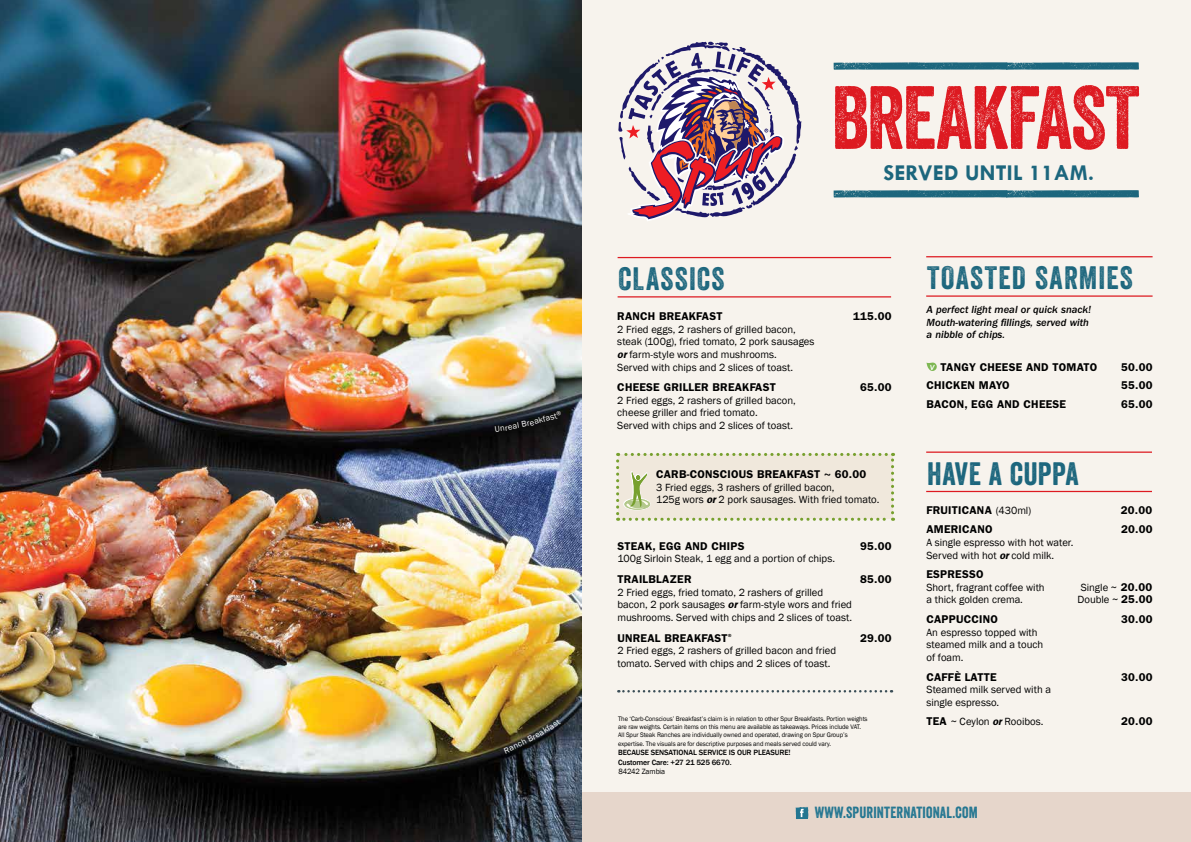
<style>
.page{position:relative;width:1191px;height:842px;background:#f7f3ed}
.page>*{position:absolute;margin:0;border:0;box-sizing:border-box;transform-origin:0 0}
.t1{font:86.7px "Veneer";letter-spacing:-.02em;color:#dd1a21}
.t2{font:31.4px "Veneer";letter-spacing:.04em;color:#1c667d}
.t3{font:31.4px "Veneer";letter-spacing:.01em;color:#1c667d}
.t4{font:700 22.8px "Tw Cen";letter-spacing:.01em;color:#1c667d}
.t5{font:15.7px "Veneer";letter-spacing:.01em;color:#237691}
.t6{font:600 11.3px "Franklin Gothic";letter-spacing:.02em;color:#000}
.t7{font:10.7px/12.6px "Franklin Gothic";color:#000}
.t8{font:italic 500 10.7px/12.6px "Franklin Gothic";color:#000}
.t9{font:500 7.8px/9.5px "Franklin Gothic";letter-spacing:-.01em;color:#000}
.t10{font:7.8px "Franklin Gothic";letter-spacing:-.01em;color:#000}
.t11{font:6.7px/8.4px "Franklin Gothic";letter-spacing:-.01em;color:#000}
.s1{font-weight:600;font-style:italic}
.s2{font-family:"Tw Cen";font-weight:700;font-style:italic;font-size:7.9px;color:#fff}
.s3{font-weight:400;font-size:10.7px}
.s4{font-weight:600;font-size:11.3px}
</style>
<div class="page">
<div style="left:582px;top:792px;width:609px;height:50px;background:#e6d6cb"></div>
<svg style="left:833px;top:62px;width:306px;height:8px"></svg>
<svg style="left:833px;top:190px;width:306px;height:7px"></svg>
<svg style="left:795px;top:807px;width:14px;height:12px"></svg>
<img style="left:0;top:0;width:582px;height:842px">
<hr style="left:617px;top:257px;width:274px;height:1px;background:#dd1a21">
<hr style="left:617px;top:296px;width:274px;height:1px;background:#dd1a21">
<svg style="left:616px;top:453px;width:278px;height:68px"></svg>
<hr style="left:926px;top:256px;width:226px;height:1px;background:#dd1a21">
<hr style="left:926px;top:295px;width:226px;height:2px;background:#dd1a21">
<svg style="left:926px;top:362px;width:11px;height:9px"></svg>
<hr style="left:926px;top:451px;width:226px;height:2px;background:#dd1a21">
<hr style="left:926px;top:491px;width:226px;height:1px;background:#dd1a21">
<svg style="left:618px;top:690px;width:274px;height:2px"></svg>
<svg style="left:618px;top:41px;width:183px;height:180px"></svg>
<svg style="left:495px;top:410px;width:66px;height:22px"></svg>
<svg style="left:504px;top:719px;width:57px;height:34px"></svg>
<h1 class="t1" style="left:831px;top:65px;width:310px">BREAKFAST</h1>
<h2 class="t2" style="left:618px;top:259px;width:108px">CLASSICS</h2>
<h3 class="t4" style="left:883px;top:159px;width:212px">SERVED UNTIL 11AM.</h3>
<h2 class="t2" style="left:927px;top:258px;width:207px">TOASTED SARMIES</h2>
<p class="t6" style="left:617px;top:309px;width:107px">RANCH BREAKFAST</p>
<p class="t6" style="left:853px;top:309px;width:40px">115.00</p>
<p class="t7" style="left:617px;top:323px;width:199px">2 Fried eggs, 2 rashers of grilled bacon, steak (100g), fried tomato, 2 pork sausages <span class="s1">or</span> farm-style wors and mushrooms.<br>Served with chips and 2 slices of toast.</p>
<p class="t6" style="left:617px;top:381px;width:160px">CHEESE GRILLER BREAKFAST</p>
<p class="t6" style="left:860px;top:381px;width:33px">65.00</p>
<p class="t7" style="left:617px;top:394px;width:180px">2 Fried eggs, 2 rashers of grilled bacon, cheese griller and fried tomato.<br>Served with chips and 2 slices of toast.</p>
<p class="t6" style="left:656px;top:467px;width:212px">CARB-CONSCIOUS BREAKFAST ~ 60.00</p>
<p class="t7" style="left:656px;top:481px;width:225px">3 Fried eggs, 3 rashers of grilled bacon,<br>125g wors <span class="s1">or</span> 2 pork sausages. With fried tomato.</p>
<p class="t6" style="left:617px;top:539px;width:129px">STEAK, EGG AND CHIPS</p>
<p class="t6" style="left:860px;top:539px;width:33px">95.00</p>
<p class="t7" style="left:617px;top:553px;width:219px">100g Sirloin Steak, 1 egg and a portion of chips.</p>
<p class="t6" style="left:617px;top:572px;width:75px">TRAILBLAZER</p>
<p class="t6" style="left:860px;top:572px;width:33px">85.00</p>
<p class="t7" style="left:617px;top:586px;width:236px">2 Fried eggs, fried tomato, 2 rashers of grilled bacon, 2 pork sausages <span class="s1">or</span> farm-style wors and fried mushrooms. Served with chips and 2 slices of toast.</p>
<p class="t6" style="left:617px;top:631px;width:117px">UNREAL BREAKFAST<sup>®</sup></p>
<p class="t6" style="left:860px;top:631px;width:33px">29.00</p>
<p class="t7" style="left:617px;top:645px;width:220px">2 Fried eggs, 2 rashers of grilled bacon and fried tomato. Served with chips and 2 slices of toast.</p>
<p class="t11" style="left:618px;top:714px;width:251px">The ‘Carb-Conscious’ Breakfast’s claim is in relation to other Spur Breakfasts. Portion weights are raw weights. Certain items on this menu are available as takeaways. Prices include VAT.<br>All Spur Steak Ranches are individually owned and operated, drawing on Spur Group’s expertise. The visuals are for descriptive purposes and meals served could vary.</p>
<p class="t9" style="left:618px;top:748px;width:174px">BECAUSE SENSATIONAL SERVICE IS OUR PLEASURE!<br>Customer Care: +27 21 525 6670.</p>
<p class="t10" style="left:618px;top:767px;width:48px">84242 Zambia</p>
<p class="t8" style="left:926px;top:304px;width:166px">A perfect light meal or quick snack!<br>Mouth-watering fillings, served with a nibble of chips.</p>
<p class="t6" style="left:930px;top:360px;width:169px"><span class="s2">V</span> TANGY CHEESE AND TOMATO</p>
<p class="t6" style="left:1121px;top:360px;width:33px">50.00</p>
<p class="t6" style="left:926px;top:379px;width:85px">CHICKEN MAYO</p>
<p class="t6" style="left:1121px;top:379px;width:33px">55.00</p>
<p class="t6" style="left:926px;top:398px;width:141px">BACON, EGG AND CHEESE</p>
<p class="t6" style="left:1121px;top:398px;width:33px">65.00</p>
<h2 class="t3" style="left:927px;top:454px;width:153px">HAVE A CUPPA</h2>
<p class="t6" style="left:926px;top:503px;width:106px">FRUITICANA <span class="s3">(430ml)</span></p>
<p class="t6" style="left:1120px;top:503px;width:33px">20.00</p>
<p class="t6" style="left:926px;top:523px;width:68px">AMERICANO</p>
<p class="t6" style="left:1121px;top:523px;width:33px">20.00</p>
<p class="t7" style="left:926px;top:536px;width:148px">A single espresso with hot water.<br>Served with hot <span class="s1">or</span> cold milk.</p>
<p class="t6" style="left:926px;top:568px;width:59px">ESPRESSO</p>
<p class="t7" style="left:926px;top:581px;width:120px">Short, fragrant coffee with</p>
<p class="t7" style="left:1080px;top:581px;width:73px">Single ~ <span class="s4">20.00</span></p>
<p class="t7" style="left:926px;top:594px;width:98px">a thick golden crema.</p>
<p class="t7" style="left:1077px;top:594px;width:76px">Double ~ <span class="s4">25.00</span></p>
<p class="t6" style="left:926px;top:612px;width:73px">CAPPUCCINO</p>
<p class="t6" style="left:1121px;top:612px;width:33px">30.00</p>
<p class="t7" style="left:926px;top:626px;width:118px">An espresso topped with steamed milk and a touch of foam.</p>
<p class="t6" style="left:926px;top:670px;width:72px">CAFFÈ LATTE</p>
<p class="t6" style="left:1121px;top:670px;width:33px">30.00</p>
<p class="t7" style="left:926px;top:683px;width:126px">Steamed milk served with a single espresso.</p>
<p class="t7" style="left:926px;top:716px;width:119px"><span class="s4">TEA</span> ~ Ceylon <span class="s1">or</span> Rooibos.</p>
<p class="t6" style="left:1121px;top:715px;width:33px">20.00</p>
<h3 class="t5" style="left:814px;top:803px;width:164px">WWW.SPURINTERNATIONAL.COM</h3>
</div>
